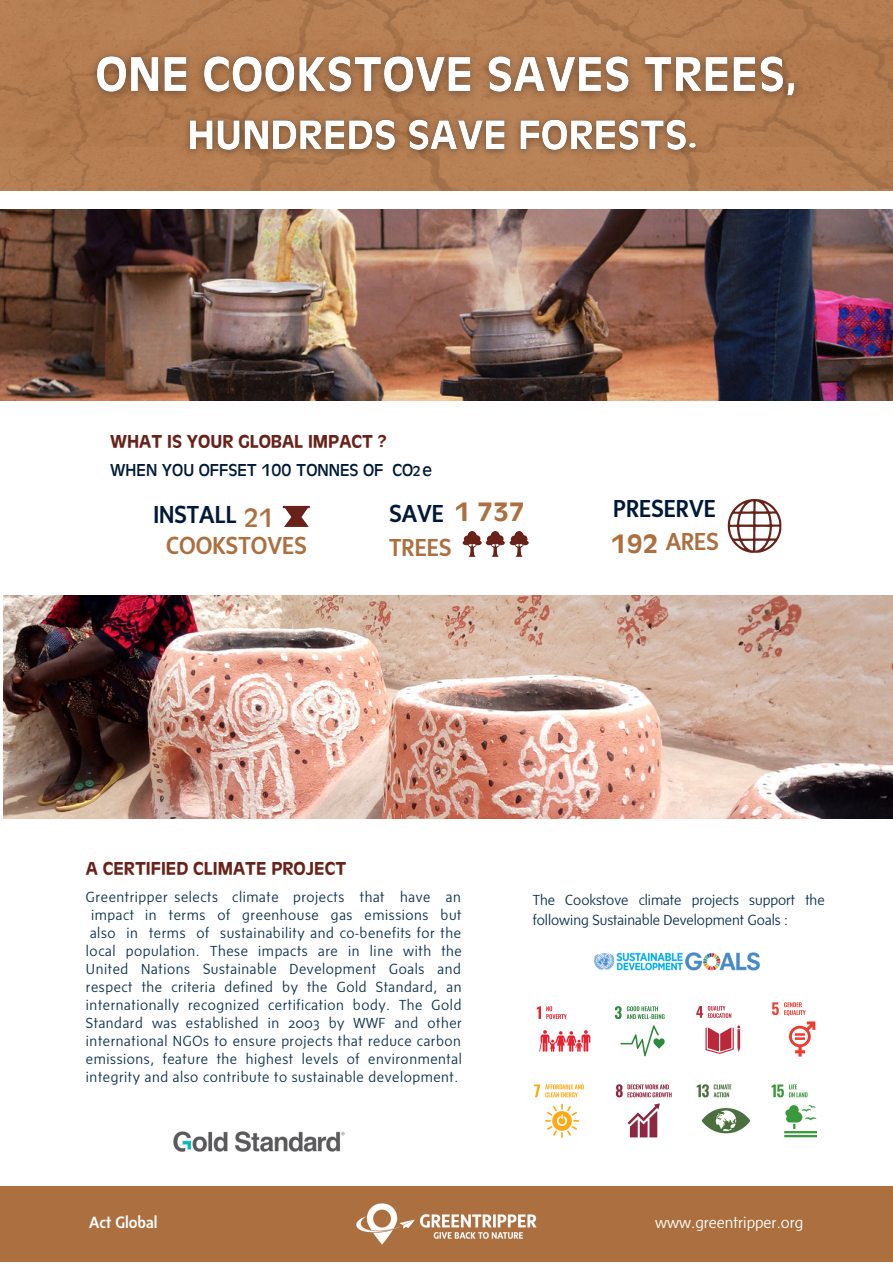
<style>
.page{position:relative;width:893px;height:1264px;background:#fff}
.page>*{position:absolute;margin:0;border:0;box-sizing:border-box;transform-origin:0 0}
.t1{font:500 27.75px "Antique Oli TOT";color:#ac6f3f}
.t2{font:27.75px "Antique Oli TOT";color:#ac6f3f}
.t3{font:500 24.75px "Sense";color:#ac6f3f}
.t4{font:500 24.75px "Sense";color:#001936}
.t5{font:500 18px "Antique Oli DCDOT";color:#692219}
.t6{font:18px "Antique Oli TOT";color:#001936}
.t7{font:300 16.5px "Sense";color:#fff}
.t8{font:500 16.5px "Sense";color:#fff}
.t9{font:300 15px/18px "Sense";letter-spacing:.04em;color:#0f334c;text-align:center}
.t10{font:300 15px/20.2px "Sense";color:#0f334c}
.t11{font:15px "Antique Oli TOT";color:#001936}
.s1{font-family:"Antique Oli TOT";font-size:27.75px}
</style>
<div class="page">
<img style="left:0;top:209px;width:892px;height:191px">
<img style="left:3px;top:595px;width:889px;height:224px">
<hr style="left:283px;top:506px;width:27px;height:2px;background:#692219">
<div style="left:462px;top:540px;width:8px;height:5px;background:#692219;border-radius:50%"></div>
<div style="left:464px;top:535px;width:7px;height:8px;background:#692219;border-radius:50%"></div>
<div style="left:473px;top:535px;width:7px;height:7px;background:#692219;border-radius:50%"></div>
<div style="left:467px;top:531px;width:10px;height:12px;background:#692219;border-radius:50%"></div>
<svg style="left:467px;top:540px;width:14px;height:17px"></svg>
<svg style="left:485px;top:540px;width:8px;height:5px"></svg>
<div style="left:497px;top:540px;width:8px;height:5px;background:#692219;border-radius:50%"></div>
<div style="left:491px;top:539px;width:8px;height:5px;background:#692219;border-radius:50%"></div>
<div style="left:487px;top:535px;width:7px;height:8px;background:#692219;border-radius:50%"></div>
<div style="left:496px;top:535px;width:7px;height:7px;background:#692219;border-radius:50%"></div>
<div style="left:490px;top:531px;width:10px;height:12px;background:#692219;border-radius:50%"></div>
<svg style="left:490px;top:544px;width:10px;height:13px"></svg>
<div style="left:509px;top:540px;width:8px;height:5px;background:#692219;border-radius:50%"></div>
<div style="left:511px;top:535px;width:7px;height:8px;background:#692219;border-radius:50%"></div>
<div style="left:520px;top:535px;width:7px;height:7px;background:#692219;border-radius:50%"></div>
<div style="left:514px;top:531px;width:10px;height:12px;background:#692219;border-radius:50%"></div>
<svg style="left:514px;top:540px;width:14px;height:17px"></svg>
<img style="left:536px;top:1006px;width:55px;height:46px">
<img style="left:614px;top:1006px;width:51px;height:51px">
<img style="left:534px;top:1084px;width:50px;height:54px">
<img style="left:615px;top:1084px;width:57px;height:54px">
<img style="left:696px;top:1084px;width:55px;height:50px">
<img style="left:771px;top:1084px;width:47px;height:54px">
<img style="left:696px;top:1006px;width:45px;height:48px">
<img style="left:772px;top:1002px;width:44px;height:55px">
<img style="left:173px;top:1131px;width:171px;height:20px">
<svg style="left:727px;top:499px;width:54px;height:54px"></svg>
<img style="left:594px;top:952px;width:166px;height:19px">
<svg style="left:0;top:0;width:892px;height:190px;background:#b37c51"></svg>
<img style="left:81px;top:43px;width:730px;height:68px">
<img style="left:176px;top:109px;width:533px;height:56px">
<svg style="left:283px;top:505px;width:26px;height:22px"></svg>
<div style="left:0;top:1185px;width:892px;height:76px;background:#ac6f3f"></div>
<img style="left:346px;top:1185px;width:71px;height:77px">
<img style="left:417px;top:1185px;width:129px;height:77px">
<p class="t5" style="left:110px;top:430px;width:278px">WHAT IS YOUR GLOBAL IMPACT ?</p>
<p class="t6" style="left:110px;top:463px;width:323px">WHEN YOU OFFSET 100 TONNES OF CO e</p>
<p class="t11" style="left:412px;top:466px;width:10px">2</p>
<h2 class="t4" style="left:613px;top:498px;width:104px">PRESERVE</h2>
<h1 class="t2" style="left:243px;top:507px;width:32px">21</h1>
<h1 class="t1" style="left:454px;top:501px;width:72px">1 737</h1>
<h2 class="t3" style="left:166px;top:535px;width:142px">COOKSTOVES</h2>
<h2 class="t4" style="left:153px;top:504px;width:85px">INSTALL</h2>
<h2 class="t4" style="left:389px;top:502px;width:56px">SAVE</h2>
<h2 class="t3" style="left:389px;top:537px;width:64px">TREES</h2>
<h2 class="t3" style="left:610px;top:531px;width:109px"><span class="s1">192</span> ARES</h2>
<p class="t5" style="left:86px;top:857px;width:262px">A CERTIFIED CLIMATE PROJECT</p>
<p class="t9" style="left:86px;top:889px;width:377px">Greentripper selects climate projects that have an impact in terms of greenhouse gas emissions but also in terms of sustainability and co-benefits for the local population. These impacts are in line with the United Nations Sustainable Development Goals and respect the criteria defined by the Gold Standard, an internationally recognized certification body. The Gold Standard was established in 2003 by WWF and other international NGOs to ensure projects that reduce carbon emissions, feature the highest levels of environmental integrity and also contribute to sustainable development.</p>
<p class="t10" style="left:532px;top:890px;width:293px">The Cookstove climate projects support the following Sustainable Development Goals :</p>
<p class="t8" style="left:89px;top:1215px;width:70px">Act Global</p>
<p class="t7" style="left:655px;top:1215px;width:150px">www.greentripper.org</p>
</div>
